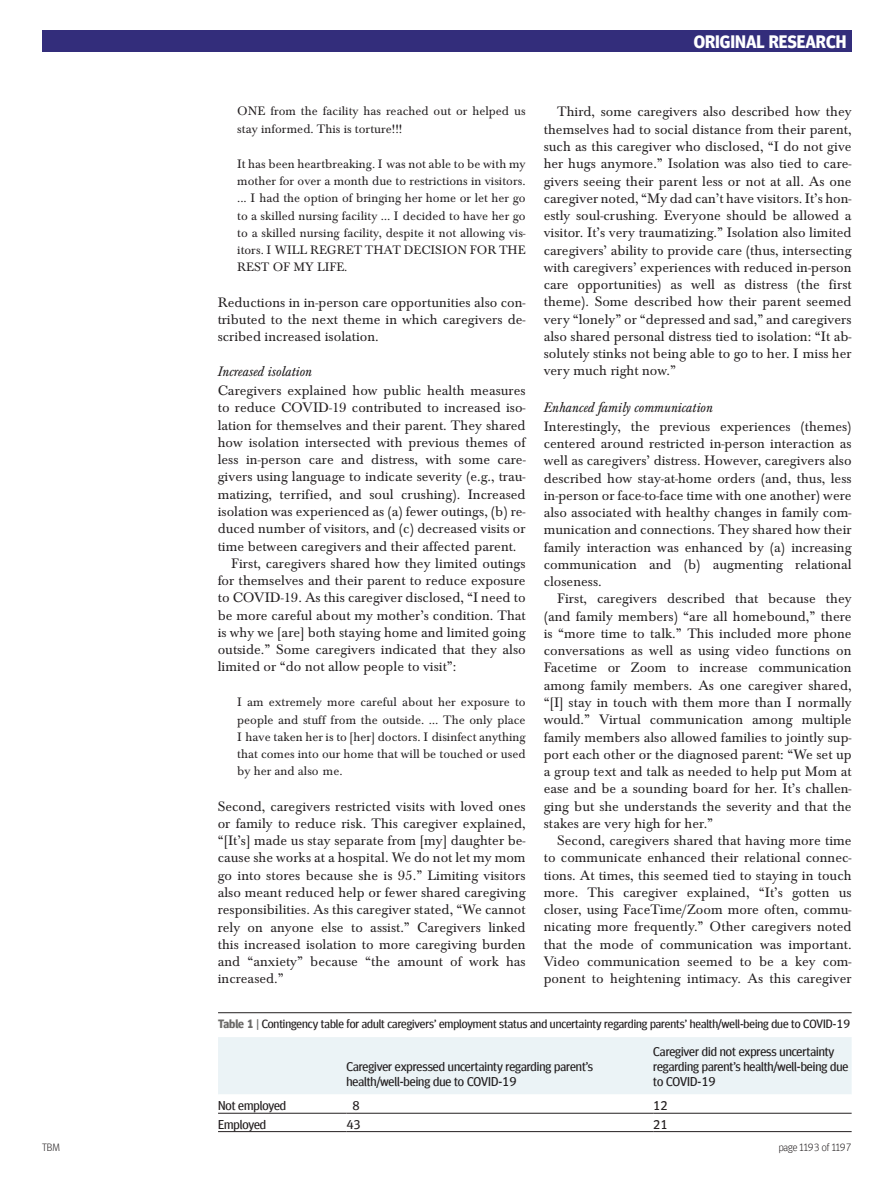
<style>
.page{position:relative;width:894px;height:1186px;background:#fff}
.page>*{position:absolute;margin:0;border:0;box-sizing:border-box;transform-origin:0 0}
.t1{font:700 18px "Meta Headline Offc";color:#fff}
.t2{font:14.25px/17.2px "Baskerville EF";color:#231f20;text-align:justify}
.t3{font:italic 14.25px "Baskerville EF";color:#231f20}
.t4{font:12.75px/17.2px "Baskerville EF";color:#231f20;text-align:justify}
.t5{font:12.75px/15px "Meta Headline Offc";color:#231f20}
.t6{font:12px "Meta Headline Offc";color:#231f20}
.t7{font:300 10.5px "Meta Headline Offc";color:#231f20}
.s1{font-weight:700;color:#6b6a68}
.s2{color:#6b6a68}
</style>
<div class="page">
<div style="left:42px;top:30px;width:809px;height:21px;background:#332d7b"></div>
<hr style="left:218px;top:1012px;width:633px;height:1px;background:#231f20">
<svg style="left:218px;top:1037px;width:633px;height:76px"></svg>
<hr style="left:218px;top:1131px;width:128px;height:1px;background:#231f20">
<hr style="left:218px;top:1113px;width:128px;height:1px;background:#231f20">
<hr style="left:346px;top:1131px;width:307px;height:1px;background:#231f20">
<hr style="left:346px;top:1113px;width:307px;height:1px;background:#231f20">
<hr style="left:653px;top:1131px;width:198px;height:1px;background:#231f20">
<hr style="left:653px;top:1113px;width:198px;height:1px;background:#231f20">
<p class="t1" style="left:693px;top:31px;width:154px">ORIGINAL RESEARCH</p>
<p class="t4" style="left:237px;top:103px;width:290px">ONE from the facility has reached out or helped us stay informed. This is torture!!!</p>
<p class="t4" style="left:237px;top:155px;width:290px">It has been heartbreaking. I was not able to be with my mother for over a month due to restrictions in visitors. ... I had the option of bringing her home or let her go to a skilled nursing facility … I decided to have her go to a skilled nursing facility, despite it not allowing vis&shy;itors. I WILL REGRET THAT DECISION FOR THE REST OF MY LIFE.</p>
<p class="t2" style="left:218px;top:294px;width:309px">Reductions in in-person care opportunities also con&shy;tributed to the next theme in which caregivers de&shy;scribed increased isolation.</p>
<p class="t3" style="left:218px;top:364px;width:96px">Increased isolation</p>
<p class="t2" style="left:218px;top:382px;width:309px">Caregivers explained how public health measures</p>
<p class="t2" style="left:218px;top:399px;width:309px">to reduce COVID-19 contributed to increased iso-</p>
<p class="t2" style="left:218px;top:417px;width:309px">lation for themselves and their parent. They shared</p>
<p class="t2" style="left:218px;top:434px;width:309px">how isolation intersected with previous themes of</p>
<p class="t2" style="left:218px;top:451px;width:309px">less in-person care and distress, with some care-</p>
<p class="t2" style="left:218px;top:469px;width:309px">givers using language to indicate severity (e.g., trau-</p>
<p class="t2" style="left:218px;top:486px;width:309px">matizing, terrified, and soul crushing). Increased</p>
<p class="t2" style="left:218px;top:503px;width:309px">isolation was experienced as (a) fewer outings, (b) re-</p>
<p class="t2" style="left:218px;top:520px;width:309px">duced number of visitors, and (c) decreased visits or</p>
<p class="t2" style="left:218px;top:538px;width:300px">time between caregivers and their affected parent.</p>
<p class="t2" style="left:231px;top:555px;width:296px">First, caregivers shared how they limited outings</p>
<p class="t2" style="left:218px;top:572px;width:309px">for themselves and their parent to reduce exposure</p>
<p class="t2" style="left:218px;top:589px;width:309px">to COVID-19. As this caregiver disclosed, “I need to</p>
<p class="t2" style="left:218px;top:607px;width:309px">be more careful about my mother’s condition. That</p>
<p class="t2" style="left:218px;top:624px;width:309px">is why we [are] both staying home and limited going</p>
<p class="t2" style="left:218px;top:641px;width:309px">outside.” Some caregivers indicated that they also</p>
<p class="t2" style="left:218px;top:658px;width:240px">limited or “do not allow people to visit”:</p>
<p class="t4" style="left:237px;top:694px;width:290px">I am extremely more careful about her exposure to people and stuff from the outside. … The only place I have taken her is to [her] doctors. I disinfect anything that comes into our home that will be touched or used by her and also me.</p>
<p class="t2" style="left:218px;top:798px;width:309px">Second, caregivers restricted visits with loved ones or family to reduce risk. This caregiver explained, “[It’s] made us stay separate from [my] daughter be&shy;cause she works at a hospital. We do not let my mom go into stores because she is 95.” Limiting visitors also meant reduced help or fewer shared caregiving responsibilities. As this caregiver stated, “We cannot rely on anyone else to assist.” Caregivers linked this increased isolation to more caregiving burden and “anxiety” because “the amount of work has increased.”</p>
<p class="t2" style="left:543px;top:104px;width:309px;text-indent:13px">Third, some caregivers also described how they themselves had to social distance from their parent, such as this caregiver who disclosed, “I do not give her hugs anymore.” Isolation was also tied to care&shy;givers seeing their parent less or not at all. As one caregiver noted, “My dad can’t have visitors. It’s hon&shy;estly soul-crushing. Everyone should be allowed a visitor. It’s very traumatizing.” Isolation also limited caregivers’ ability to provide care (thus, intersecting with caregivers’ experiences with reduced in-person care opportunities) as well as distress (the first theme). Some described how their parent seemed very “lonely” or “depressed and sad,” and caregivers also shared personal distress tied to isolation: “It ab&shy;solutely stinks not being able to go to her. I miss her very much right now.”</p>
<p class="t3" style="left:543px;top:400px;width:171px">Enhanced family communication</p>
<p class="t2" style="left:543px;top:418px;width:309px">Interestingly, the previous experiences (themes) centered around restricted in-person interaction as well as caregivers’ distress. However, caregivers also described how stay-at-home orders (and, thus, less in-person or face-to-face time with one another) were also associated with healthy changes in family com&shy;munication and connections. They shared how their family interaction was enhanced by (a) increasing communication and (b) augmenting relational closeness.</p>
<p class="t2" style="left:543px;top:590px;width:309px;text-indent:13px">First, caregivers described that because they (and family members) “are all homebound,” there is “more time to talk.” This included more phone conversations as well as using video functions on Facetime or Zoom to increase communication among family members. As one caregiver shared, “[I] stay in touch with them more than I normally would.” Virtual communication among multiple family members also allowed families to jointly sup&shy;port each other or the diagnosed parent: “We set up a group text and talk as needed to help put Mom at ease and be a sounding board for her. It’s challen&shy;ging but she understands the severity and that the stakes are very high for her.”</p>
<p class="t2" style="left:543px;top:832px;width:309px;text-indent:13px">Second, caregivers shared that having more time to communicate enhanced their relational connec&shy;tions. At times, this seemed tied to staying in touch more. This caregiver explained, “It’s gotten us closer, using FaceTime/Zoom more often, commu&shy;nicating more frequently.” Other caregivers noted that the mode of communication was important.<br>Video communication seemed to be a key com&shy;ponent to heightening intimacy. As this caregiver</p>
<p class="t6" style="left:218px;top:1017px;width:633px"><span class="s1">Table 1</span> <span class="s2">|</span> Contingency table for adult caregivers’ employment status and uncertainty regarding parents’ health/well-being due to COVID-19</p>
<p class="t5" style="left:346px;top:1059px;width:248px">Caregiver expressed uncertainty regarding parent’s health/well-being due to COVID-19</p>
<p class="t5" style="left:653px;top:1044px;width:197px">Caregiver did not express uncertainty regarding parent’s health/well-being due to COVID-19</p>
<p class="t5" style="left:218px;top:1098px;width:70px">Not employed</p>
<p class="t5" style="left:352px;top:1098px;width:9px">8</p>
<p class="t5" style="left:653px;top:1098px;width:16px">12</p>
<p class="t5" style="left:218px;top:1117px;width:50px">Employed</p>
<p class="t5" style="left:346px;top:1117px;width:16px">43</p>
<p class="t5" style="left:653px;top:1117px;width:16px">21</p>
<p class="t7" style="left:42px;top:1141px;width:19px">TBM</p>
<p class="t7" style="left:778px;top:1141px;width:74px">page 1193 of 1197</p>
</div>
